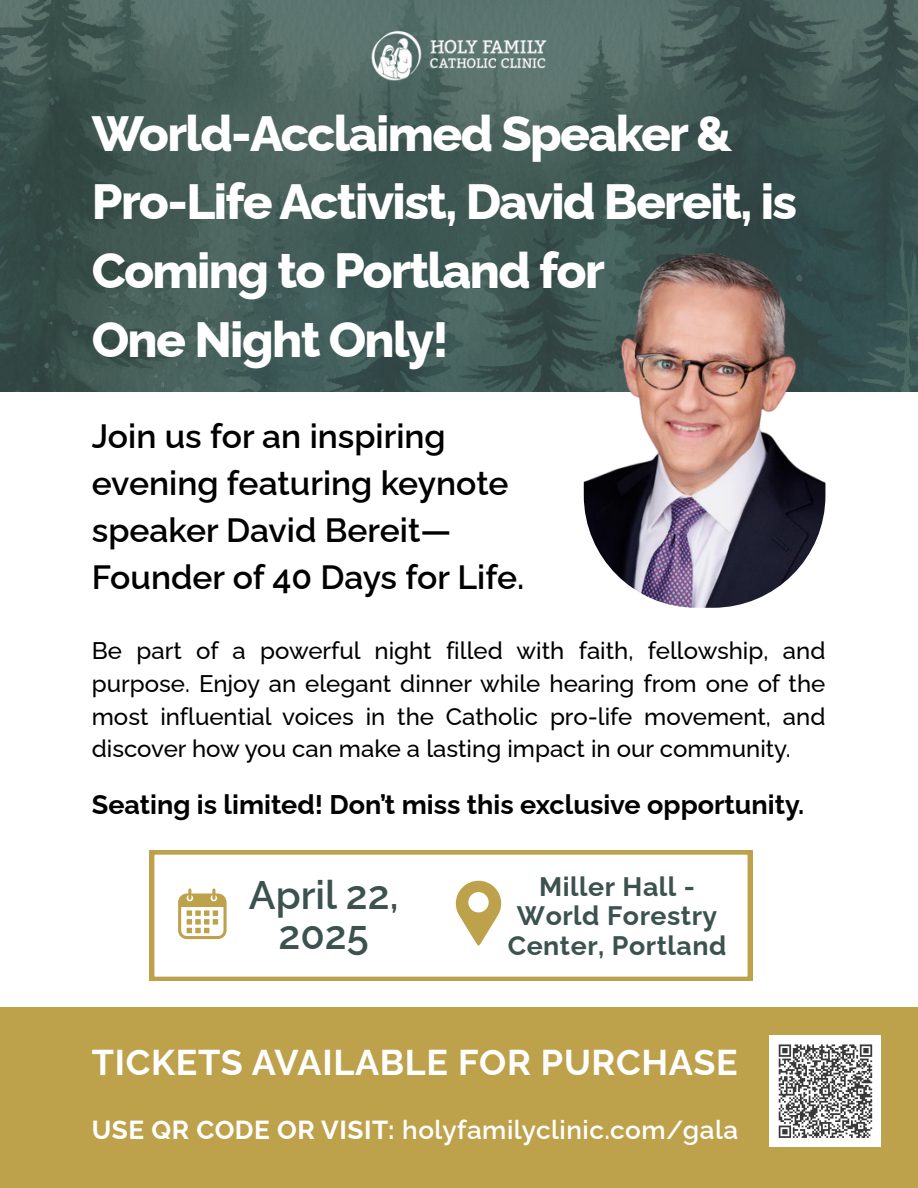
<style>
.page{position:relative;width:918px;height:1188px;background:#fff}
.page>*{position:absolute;margin:0;border:0;box-sizing:border-box;transform-origin:0 0}
.t1{font:800 49.5px/68.7px "Raleway";letter-spacing:-.035em;color:#fff}
.t2{font:600 39.9px/40px "Raleway";color:#3c524e;text-align:center}
.t3{font:700 35.85px "Raleway";letter-spacing:.02em;color:#fff}
.t4{font:600 33.75px/47px "Raleway";color:#000}
.t5{font:700 27px "Raleway";color:#000}
.t6{font:700 26.7px/29.5px "Raleway";letter-spacing:.02em;color:#3c524e;text-align:center}
.t7{font:600 26.1px "Raleway";letter-spacing:.02em;color:#fff}
.t8{font:500 24px/32.7px "Raleway";color:#000;text-align:justify}
.s1{font-weight:700}
</style>
<div class="page">
<img style="left:0;top:0;width:918px;height:392px">
<img style="left:584px;top:245px;width:241px;height:363px">
<div style="left:0;top:1007px;width:918px;height:181px;background:#bea14b"></div>
<div style="left:770px;top:1036px;width:111px;height:111px;background:#fff"></div>
<svg style="left:778px;top:1044px;width:95px;height:94px"></svg>
<svg style="left:150px;top:850px;width:602px;height:131px"></svg>
<svg style="left:178px;top:888px;width:49px;height:51px"></svg>
<svg style="left:456px;top:881px;width:45px;height:66px"></svg>
<img style="left:366px;top:24px;width:186px;height:61px">
<h4 class="t1" style="left:92px;top:99px;width:707px">World-Acclaimed Speaker &amp;<br>Pro-Life Activist, David Bereit, is<br>Coming to Portland for<br>One Night Only!</h4>
<p class="t4" style="left:92px;top:412px;width:434px">Join us for an inspiring evening featuring keynote speaker David Bereit—<br>Founder of 40 Days for Life.</p>
<p class="t8" style="left:92px;top:635px;width:735px">Be part of a powerful night filled with faith, fellowship, and purpose. Enjoy an elegant dinner while hearing from one of the most influential voices in the Catholic pro-life movement, and discover how you can make a lasting impact in our community.</p>
<h5 class="t5" style="left:92px;top:789px;width:714px">Seating is limited! Don’t miss this exclusive opportunity.</h5>
<p class="t2" style="left:249px;top:875px;width:151px">April 22,<br>2025</p>
<h1 class="t6" style="left:508px;top:871px;width:220px">Miller Hall -<br>World Forestry<br>Center, Portland</h1>
<p class="t3" style="left:92px;top:1042px;width:647px">TICKETS AVAILABLE FOR PURCHASE</p>
<p class="t7" style="left:92px;top:1115px;width:648px"><span class="s1">USE QR CODE OR VISIT:</span> holyfamilyclinic.com/gala</p>
</div>
